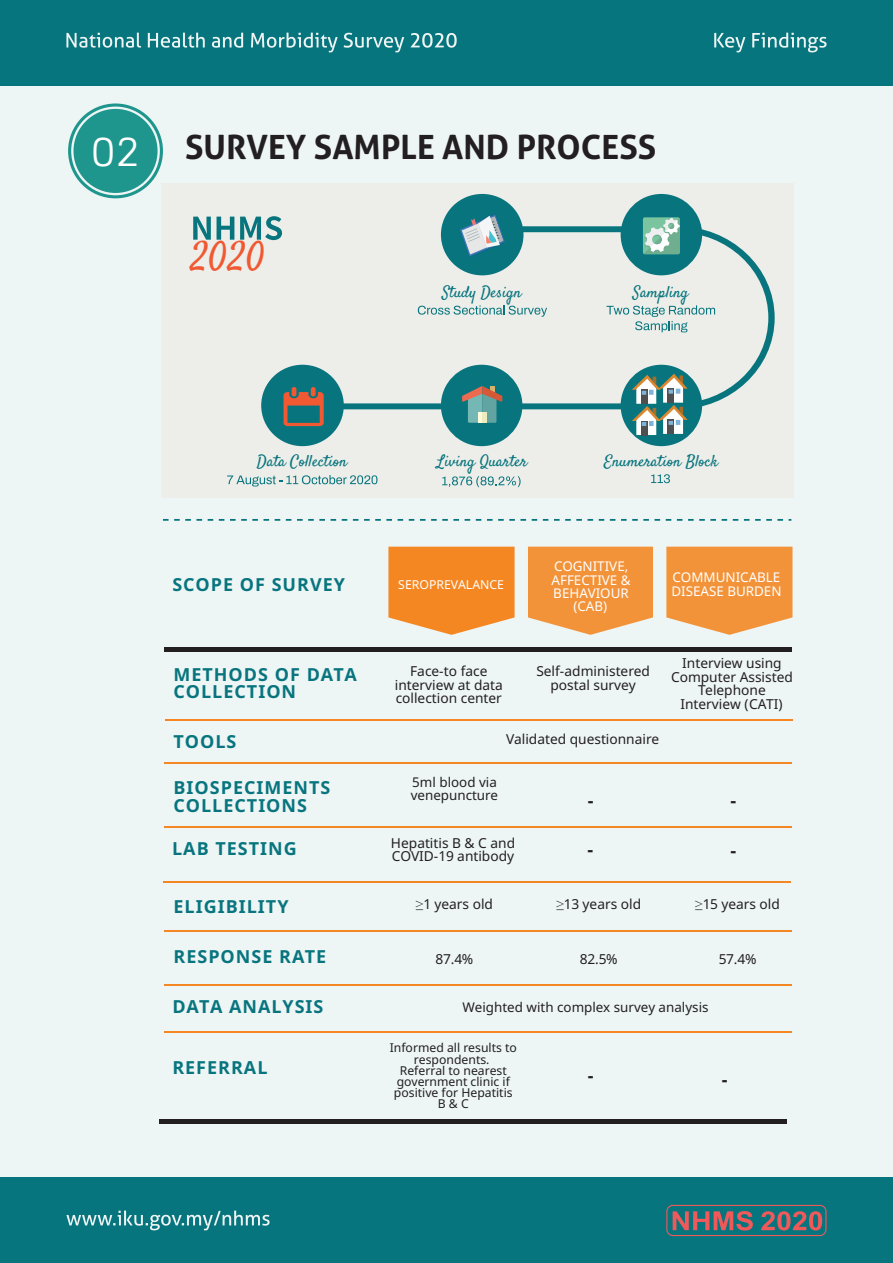
<style>
.page{position:relative;width:893px;height:1263px;background:#edf5f5}
.page>*{position:absolute;margin:0;border:0;box-sizing:border-box;transform-origin:0 0}
.t1{font:40.05px "Satisfy";color:#f05932}
.t2{font:700 33.45px "Aller";color:#231f20}
.t3{font:700 18px/17.9px "Noto Sans";letter-spacing:.055em;color:#08757e}
.t4{font:700 18px "Noto Sans";color:#231f20}
.t5{font:16.05px "Satisfy";color:#08757e}
.t6{font:13.8px/13.4px "Noto Sans";color:#231f20;text-align:center}
.t7{font:13.35px/13.4px "Noto Sans";color:#fff;text-align:center}
.t8{font:13.35px/13.4px "Noto Sans";color:#231f20}
.t9{font:12.3px "Noto Sans";color:#fff}
.t10{font:12.15px/11.1px "Noto Sans";color:#231f20;text-align:center}
.s1{font-family:"Glegoo";font-weight:400;font-size:41.7px;color:#fff}
.s2{font-family:"Times New Roman"}
</style>
<div class="page">
<div style="left:161px;top:183px;width:633px;height:314px;background:#edeee9"></div>
<svg style="left:68px;top:103px;width:95px;height:95px"></svg>
<svg style="left:388px;top:547px;width:127px;height:88px;background:#f39238"></svg>
<svg style="left:528px;top:547px;width:125px;height:88px;background:#f29c4b"></svg>
<svg style="left:666px;top:547px;width:126px;height:88px;background:#f29d4c"></svg>
<svg style="left:163px;top:519px;width:39px;height:2px"></svg>
<svg style="left:230px;top:519px;width:39px;height:2px"></svg>
<svg style="left:297px;top:519px;width:28px;height:2px"></svg>
<svg style="left:364px;top:519px;width:28px;height:2px"></svg>
<svg style="left:431px;top:519px;width:28px;height:2px"></svg>
<svg style="left:487px;top:519px;width:39px;height:2px"></svg>
<svg style="left:554px;top:519px;width:39px;height:2px"></svg>
<svg style="left:621px;top:519px;width:39px;height:2px"></svg>
<svg style="left:688px;top:519px;width:28px;height:2px"></svg>
<svg style="left:755px;top:519px;width:28px;height:2px"></svg>
<svg style="left:327px;top:226px;width:448px;height:183px"></svg>
<svg style="left:193px;top:217px;width:18px;height:23px"></svg>
<svg style="left:217px;top:217px;width:17px;height:23px"></svg>
<svg style="left:240px;top:216px;width:42px;height:24px"></svg>
<div style="left:441px;top:194px;width:82px;height:81px;background:#08757e;border-radius:50%"></div>
<svg style="left:418px;top:305px;width:129px;height:12px"></svg>
<div style="left:621px;top:194px;width:81px;height:81px;background:#08757e;border-radius:50%"></div>
<div style="left:621px;top:365px;width:81px;height:81px;background:#08757e;border-radius:50%"></div>
<div style="left:441px;top:365px;width:81px;height:81px;background:#08757e;border-radius:50%"></div>
<div style="left:261px;top:365px;width:83px;height:81px;background:#08757e;border-radius:50%"></div>
<svg style="left:606px;top:305px;width:109px;height:27px"></svg>
<svg style="left:651px;top:474px;width:19px;height:9px"></svg>
<svg style="left:442px;top:476px;width:79px;height:11px"></svg>
<svg style="left:227px;top:475px;width:150px;height:11px"></svg>
<svg style="left:460px;top:215px;width:44px;height:41px"></svg>
<svg style="left:643px;top:217px;width:37px;height:37px"></svg>
<svg style="left:644px;top:218px;width:36px;height:36px"></svg>
<svg style="left:284px;top:387px;width:40px;height:39px"></svg>
<svg style="left:462px;top:386px;width:40px;height:37px"></svg>
<hr style="left:164px;top:648px;width:627px;height:4px;background:#231f20">
<hr style="left:160px;top:1119px;width:627px;height:4px;background:#231f20">
<hr style="left:165px;top:719px;width:627px;height:1px;background:#f48722">
<hr style="left:164px;top:763px;width:627px;height:1px;background:#f48722">
<hr style="left:164px;top:826px;width:627px;height:1px;background:#f48722">
<hr style="left:163px;top:881px;width:627px;height:1px;background:#f48722">
<hr style="left:164px;top:930px;width:627px;height:1px;background:#f48722">
<hr style="left:164px;top:985px;width:627px;height:1px;background:#f48722">
<hr style="left:164px;top:1032px;width:627px;height:1px;background:#f48722">
<svg style="left:632px;top:374px;width:56px;height:61px"></svg>
<div style="left:0;top:0;width:893px;height:85px;background:#07757e"></div>
<div style="left:0;top:1178px;width:893px;height:85px;background:#07757e"></div>
<svg style="left:66px;top:33px;width:75px;height:15px"></svg>
<svg style="left:148px;top:33px;width:57px;height:15px"></svg>
<svg style="left:212px;top:33px;width:31px;height:15px"></svg>
<svg style="left:251px;top:33px;width:87px;height:19px"></svg>
<svg style="left:344px;top:33px;width:60px;height:19px"></svg>
<svg style="left:411px;top:33px;width:46px;height:15px"></svg>
<svg style="left:714px;top:33px;width:31px;height:19px"></svg>
<svg style="left:752px;top:33px;width:74px;height:19px"></svg>
<svg style="left:66px;top:1210px;width:204px;height:20px"></svg>
<svg style="left:666px;top:1205px;width:160px;height:31px"></svg>
<h2 class="t2" style="left:91px;top:127px;width:566px"><span class="s1">02</span> SURVEY SAMPLE AND PROCESS</h2>
<h1 class="t1" style="left:190px;top:232px;width:77px">2020</h1>
<p class="t5" style="left:442px;top:282px;width:81px">Study Design</p>
<p class="t5" style="left:633px;top:282px;width:57px">Sampling</p>
<p class="t5" style="left:257px;top:451px;width:92px">Data Collection</p>
<p class="t5" style="left:437px;top:451px;width:92px">Living Quarter</p>
<p class="t5" style="left:604px;top:451px;width:115px">Enumeration Block</p>
<p class="t7" style="left:551px;top:560px;width:81px">COGNITIVE,<br>AFFECTIVE &amp;<br>BEHAVIOUR (CAB)</p>
<p class="t7" style="left:673px;top:571px;width:109px">COMMUNICABLE</p>
<h3 class="t3" style="left:172px;top:576px;width:174px">SCOPE OF SURVEY</h3>
<p class="t7" style="left:671px;top:585px;width:112px">DISEASE BURDEN</p>
<p class="t9" style="left:398px;top:576px;width:107px">SEROPREVALANCE</p>
<h3 class="t3" style="left:174px;top:665px;width:185px">METHODS OF DATA<br>COLLECTION</h3>
<h3 class="t3" style="left:174px;top:732px;width:64px">TOOLS</h3>
<h3 class="t3" style="left:174px;top:779px;width:158px">BIOSPECIMENTS<br>COLLECTIONS</h3>
<p class="t6" style="left:536px;top:665px;width:115px">Self-administered postal survey</p>
<p class="t6" style="left:671px;top:657px;width:123px">Interview using<br>Computer Assisted<br>Telephone<br>Interview (CATI)</p>
<p class="t6" style="left:506px;top:733px;width:155px">Validated questionnaire</p>
<p class="t6" style="left:395px;top:665px;width:109px">Face-to face interview at data collection center</p>
<p class="t8" style="left:411px;top:775px;width:89px">5ml blood via venepuncture</p>
<h3 class="t4" style="left:588px;top:787px;width:7px">-</h3>
<h3 class="t4" style="left:731px;top:787px;width:7px">-</h3>
<h3 class="t3" style="left:172px;top:840px;width:126px">LAB TESTING</h3>
<p class="t6" style="left:391px;top:837px;width:126px;text-align:left">Hepatitis B &amp; C and<br>COVID-19 antibody</p>
<h3 class="t4" style="left:588px;top:837px;width:7px">-</h3>
<h3 class="t4" style="left:730px;top:838px;width:7px">-</h3>
<h3 class="t3" style="left:174px;top:898px;width:117px">ELIGIBILITY</h3>
<p class="t6" style="left:416px;top:898px;width:79px"><span class="s2">≥</span>1 years old</p>
<p class="t6" style="left:556px;top:898px;width:86px"><span class="s2">≥</span>13 years old</p>
<p class="t6" style="left:695px;top:898px;width:86px"><span class="s2">≥</span>15 years old</p>
<h3 class="t3" style="left:174px;top:948px;width:154px">RESPONSE RATE</h3>
<h3 class="t3" style="left:172px;top:998px;width:153px">DATA ANALYSIS</h3>
<p class="t8" style="left:463px;top:1001px;width:247px">Weighted with complex survey analysis</p>
<p class="t6" style="left:436px;top:953px;width:39px">87.4%</p>
<p class="t6" style="left:580px;top:953px;width:39px">82.5%</p>
<p class="t6" style="left:719px;top:953px;width:39px">57.4%</p>
<h3 class="t3" style="left:172px;top:1058px;width:97px">REFERRAL</h3>
<p class="t10" style="left:390px;top:1043px;width:129px">Informed all results to respondents.<br>Referral to nearest government clinic if positive for Hepatitis<br>B&amp;C</p>
<h3 class="t4" style="left:588px;top:1063px;width:7px">-</h3>
<h3 class="t4" style="left:722px;top:1066px;width:7px">-</h3>
</div>
